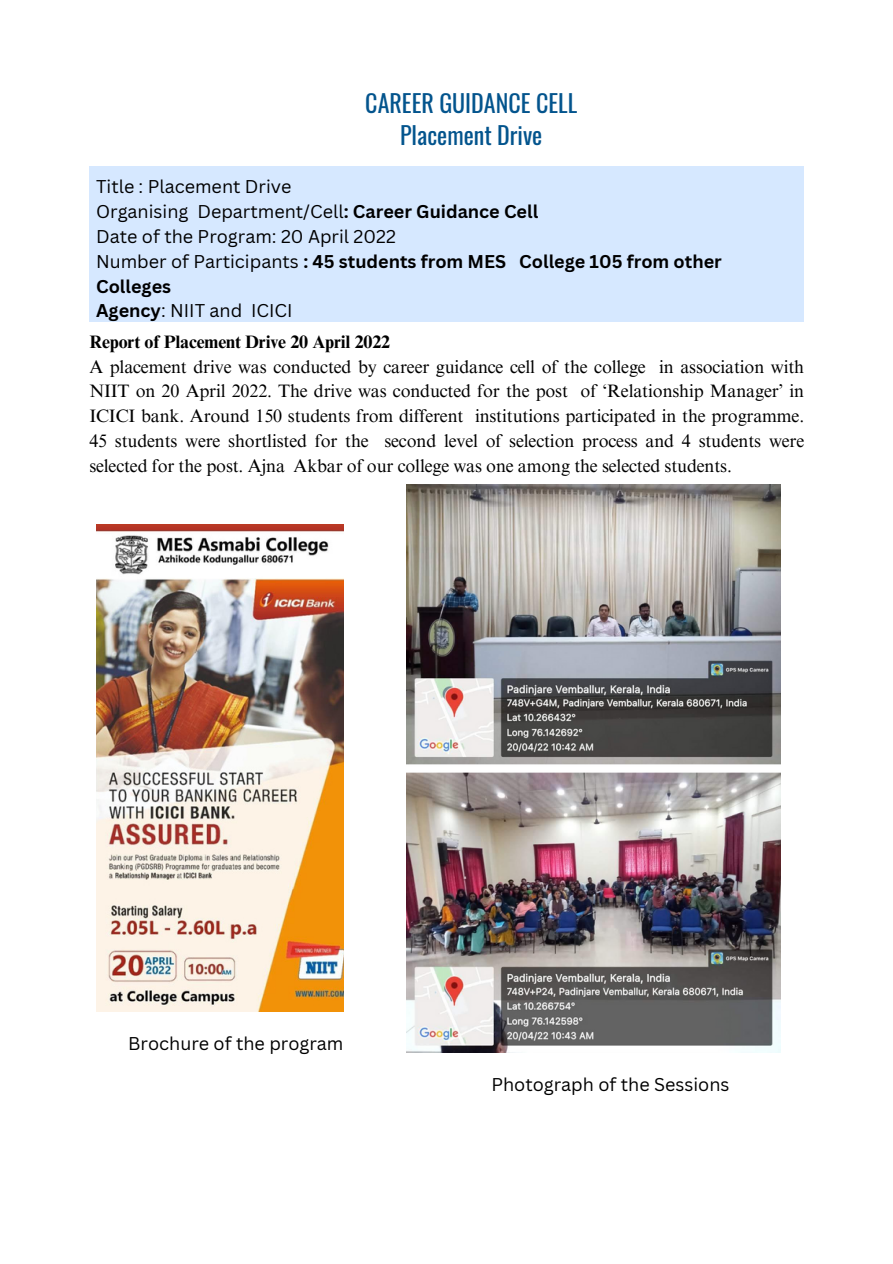
<style>
.page{position:relative;width:893px;height:1264px;background:#fff}
.page>*{position:absolute;margin:0;border:0;box-sizing:border-box;transform-origin:0 0}
.t1{font:24px/32.7px "Oswald";color:#03548d;text-align:center}
.t2{font:18px/24.8px "Times NRMT Pro";letter-spacing:-.01em;color:#000;text-align:justify}
.t3{font:18px "Canva Sans";color:#000}
.t4{font:700 18px/24.8px "Canva Sans";color:#000}
.t5{font:700 18px "Times NRMT Pro";letter-spacing:-.01em;color:#000}
.s1{font-weight:700}
.s2{font-weight:400}
</style>
<div class="page">
<div style="left:89px;top:166px;width:715px;height:155px;background:#d6e8ff"></div>
<img style="left:96px;top:525px;width:248px;height:486px">
<img style="left:406px;top:484px;width:374px;height:568px">
<h1 class="t1" style="left:365px;top:86px;width:213px">CAREER GUIDANCE CELL<br>Placement Drive</h1>
<p class="t3" style="left:96px;top:174px;width:197px">Title : Placement Drive</p>
<p class="t3" style="left:96px;top:199px;width:443px">Organising Department/Cell<span class="s1">: Career Guidance Cell</span></p>
<p class="t3" style="left:96px;top:224px;width:301px">Date of the Program: 20 April 2022</p>
<p class="t4" style="left:96px;top:248px;width:627px"><span class="s2">Number of Participants</span> : 45 students from MES College 105 from other<br>Colleges</p>
<p class="t3" style="left:96px;top:298px;width:198px"><span class="s1">Agency</span>: NIIT and ICICI</p>
<p class="t5" style="left:89px;top:335px;width:302px">Report of Placement Drive 20 April 2022</p>
<p class="t2" style="left:89px;top:356px;width:716px">A placement drive was conducted by career guidance cell of the college in association with NIIT on 20 April 2022. The drive was conducted for the post of ‘Relationship Manager’ in ICICI bank. Around 150 students from different institutions participated in the programme.<br>45 students were shortlisted for the second level of selection process and 4 students were selected for the post. Ajna Akbar of our college was one among the selected students.</p>
<p class="t3" style="left:128px;top:1030px;width:217px">Brochure of the program</p>
<p class="t3" style="left:491px;top:1072px;width:240px">Photograph of the Sessions</p>
</div>
